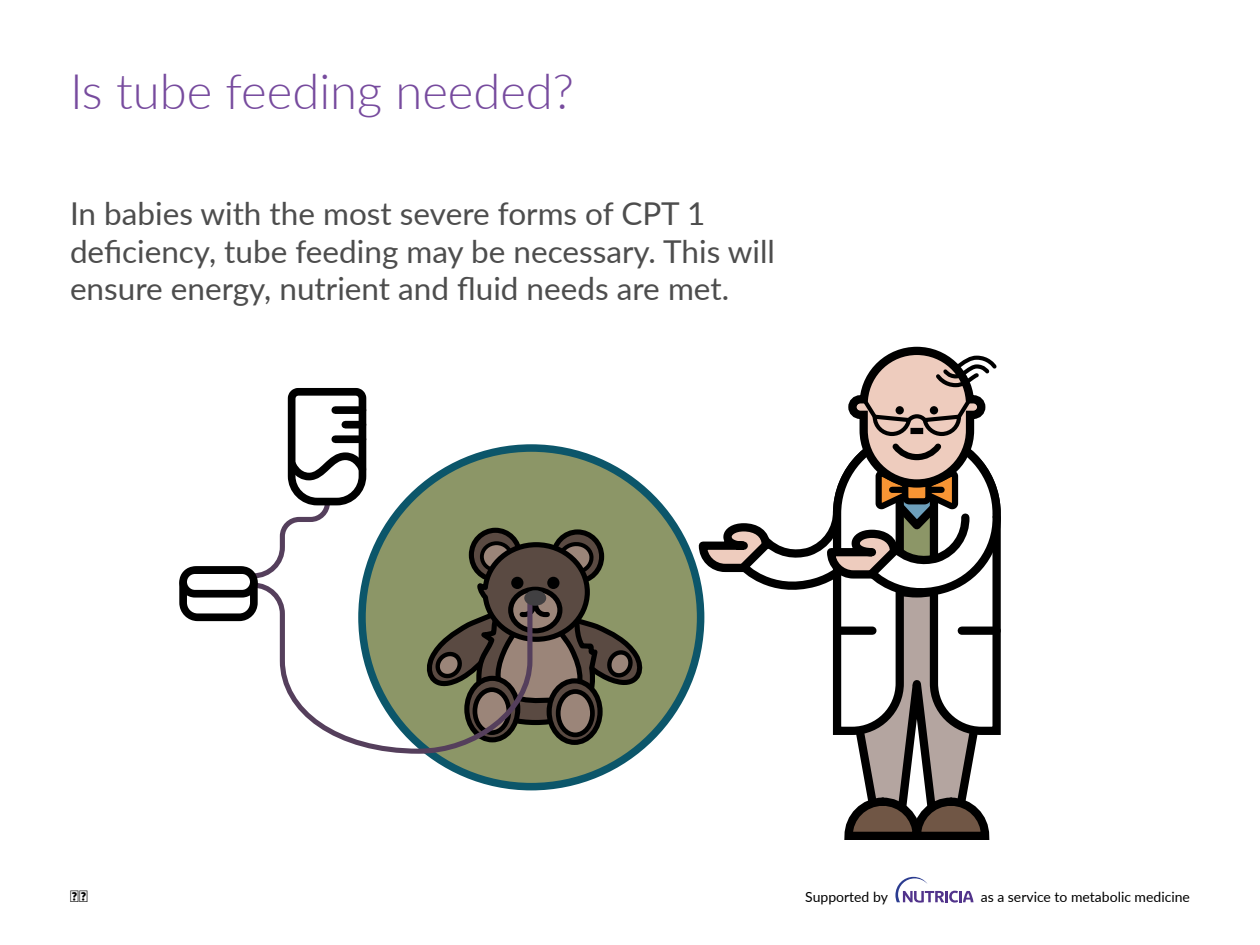
<style>
.page{position:relative;width:1260px;height:945px;background:#fff}
.page>*{position:absolute;margin:0;border:0;box-sizing:border-box;transform-origin:0 0}
.t1{font:300 49px "Lato";color:#774b9e}
.t2{font:31.5px/37.8px "Lato";color:#4d4d4d}
.t3{font:800 15.75px "Lato";color:#000}
.t4{font:14px "Lato";color:#000}
</style>
<div class="page">
<svg style="left:895px;top:877px;width:79px;height:26px"></svg>
<div style="left:362px;top:448px;width:339px;height:339px;background:#8c9667;border-radius:50%"></div>
<svg style="left:699px;top:347px;width:302px;height:493px"></svg>
<div style="left:838px;top:627px;width:34px;height:8px;background:#000"></div>
<div style="left:962px;top:627px;width:35px;height:8px;background:#000"></div>
<svg style="left:549px;top:681px;width:51px;height:61px"></svg>
<div style="left:547px;top:678px;width:56px;height:67px;border:5px solid #000;border-radius:50%"></div>
<svg style="left:471px;top:530px;width:48px;height:49px"></svg>
<div style="left:469px;top:528px;width:53px;height:54px;border:5px solid #000;border-radius:50%"></div>
<svg style="left:554px;top:532px;width:48px;height:49px"></svg>
<div style="left:551px;top:529px;width:53px;height:55px;border:5px solid #000;border-radius:50%"></div>
<svg style="left:558px;top:692px;width:34px;height:43px"></svg>
<div style="left:556px;top:689px;width:39px;height:48px;border:5px solid #000;border-radius:50%"></div>
<svg style="left:468px;top:538px;width:175px;height:190px"></svg>
<svg style="left:258px;top:580px;width:277px;height:176px"></svg>
<div style="left:179px;top:566px;width:79px;height:55px;border:8px solid #000;border-radius:14px"></div>
<div style="left:183px;top:570px;width:71px;height:24px;background:#fff;border-radius:12px"></div>
<div style="left:179px;top:566px;width:79px;height:32px;border:8px solid #000;border-radius:12px"></div>
<svg style="left:248px;top:388px;width:122px;height:193px"></svg>
<div style="left:524px;top:590px;width:22px;height:16px;background:#414042;border-radius:50%"></div>
<h1 class="t1" style="left:70px;top:58px;width:506px">Is tube feeding needed?</h1>
<p class="t2" style="left:70px;top:193px;width:706px">In babies with the most severe forms of CPT 1 deficiency, tube feeding may be necessary. This will ensure energy, nutrient and fluid needs are met.</p>
<p class="t3" style="left:70px;top:885px;width:20px">19</p>
<p class="t4" style="left:981px;top:887px;width:211px">as a service to metabolic medicine</p>
<p class="t4" style="left:805px;top:887px;width:84px">Supported by</p>
</div>
